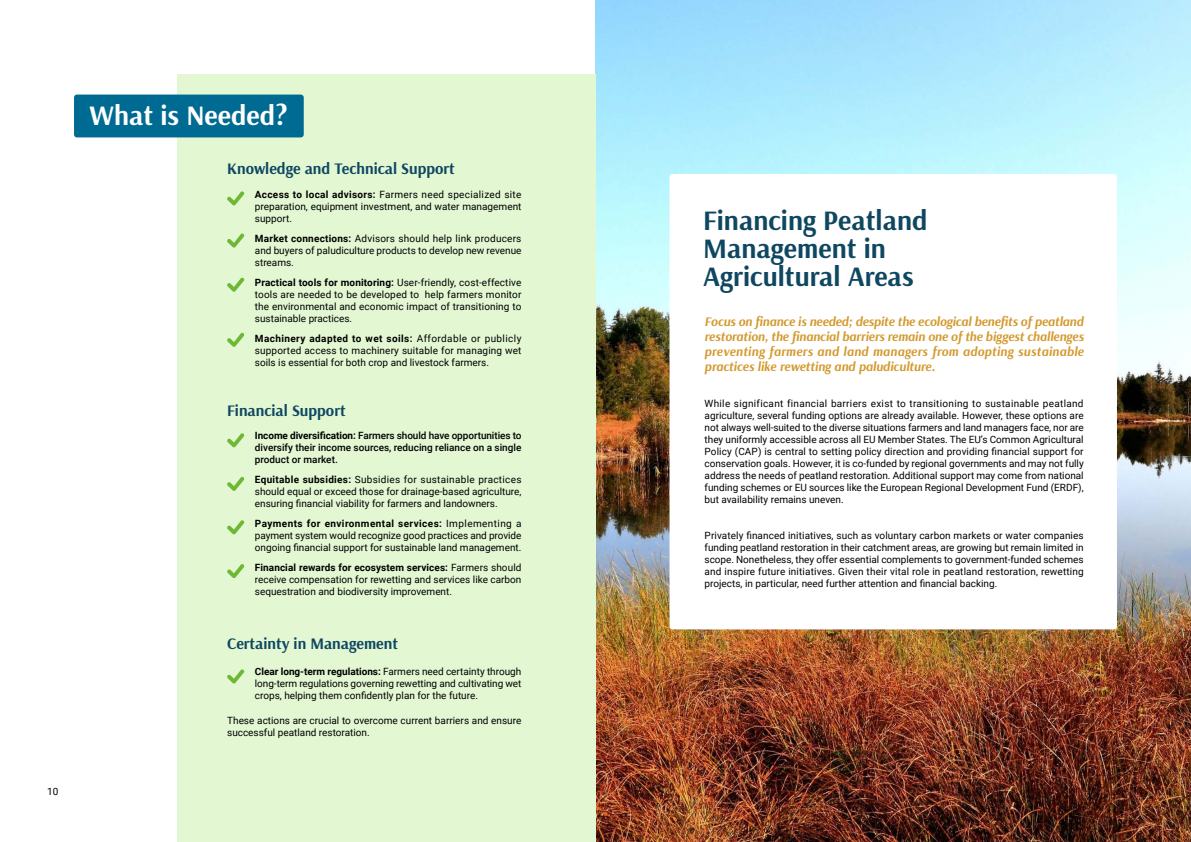
<style>
.page{position:relative;width:1191px;height:842px;background:#fff}
.page>*{position:absolute;margin:0;border:0;box-sizing:border-box;transform-origin:0 0}
.t1{font:700 28px/28px "Arsenal";color:#0f4761}
.t2{font:700 28px "Arsenal";color:#fff}
.t3{font:700 16px "Arsenal";color:#0f4761}
.t4{font:italic 700 13px/15px "Arsenal";color:#d39a30;text-align:justify}
.t5{font:10px/12px "Roboto";color:#000;text-align:justify}
.t6{font:500 10px/12px "Roboto";color:#000;text-align:justify}
.s1{font-weight:700}
</style>
<div class="page">
<img style="left:595px;top:0;width:596px;height:842px">
<div style="left:669px;top:174px;width:448px;height:455px;background:#fff;border-radius:3px"></div>
<div style="left:177px;top:74px;width:418px;height:768px;background:#e2f7d2"></div>
<svg style="left:227px;top:191px;width:17px;height:14px"></svg>
<svg style="left:227px;top:234px;width:17px;height:14px"></svg>
<svg style="left:227px;top:278px;width:17px;height:14px"></svg>
<svg style="left:227px;top:333px;width:17px;height:14px"></svg>
<svg style="left:227px;top:433px;width:17px;height:14px"></svg>
<svg style="left:227px;top:477px;width:17px;height:14px"></svg>
<svg style="left:227px;top:520px;width:17px;height:14px"></svg>
<svg style="left:227px;top:564px;width:17px;height:14px"></svg>
<svg style="left:227px;top:669px;width:17px;height:14px"></svg>
<div style="left:74px;top:95px;width:230px;height:42px;background:#006b92;border-radius:3px"></div>
<p class="t5" style="left:47px;top:785px;width:13px">10</p>
<h1 class="t2" style="left:90px;top:96px;width:199px">What is Needed?</h1>
<h2 class="t3" style="left:227px;top:158px;width:229px">Knowledge and Technical Support</h2>
<p class="t5" style="left:255px;top:188px;width:268px"><span class="s1">Access to local advisors:</span> Farmers need specialized site preparation, equipment investment, and water management support.</p>
<p class="t5" style="left:255px;top:232px;width:268px"><span class="s1">Market connections:</span> Advisors should help link producers and buyers of paludiculture products to develop new revenue streams.</p>
<p class="t5" style="left:255px;top:276px;width:268px"><span class="s1">Practical tools for monitoring:</span> User-friendly, cost-effective tools are needed to be developed to help farmers monitor the environmental and economic impact of transitioning to sustainable practices.</p>
<p class="t5" style="left:255px;top:332px;width:268px"><span class="s1">Machinery adapted to wet soils:</span> Affordable or publicly supported access to machinery suitable for managing wet soils is essential for both crop and livestock farmers.</p>
<h2 class="t3" style="left:227px;top:399px;width:120px">Financial Support</h2>
<p class="t6" style="left:255px;top:429px;width:268px"><span class="s1">Income diversification:</span> Farmers should have opportunities to diversify their income sources, reducing reliance on a single product or market.</p>
<p class="t5" style="left:255px;top:473px;width:268px"><span class="s1">Equitable subsidies:</span> Subsidies for sustainable practices should equal or exceed those for drainage-based agriculture, ensuring financial viability for farmers and landowners.</p>
<p class="t5" style="left:255px;top:517px;width:268px"><span class="s1">Payments for environmental services:</span> Implementing a payment system would recognize good practices and provide ongoing financial support for sustainable land management.</p>
<p class="t5" style="left:255px;top:561px;width:268px"><span class="s1">Financial rewards for ecosystem services:</span> Farmers should receive compensation for rewetting and services like carbon sequestration and biodiversity improvement.</p>
<h2 class="t3" style="left:227px;top:632px;width:172px">Certainty in Management</h2>
<p class="t5" style="left:255px;top:665px;width:268px"><span class="s1">Clear long-term regulations:</span> Farmers need certainty through long-term regulations governing rewetting and cultivating wet crops, helping them confidently plan for the future.</p>
<p class="t5" style="left:227px;top:714px;width:296px">These actions are crucial to overcome current barriers and ensure successful peatland restoration.</p>
<h1 class="t1" style="left:703px;top:206px;width:226px">Financing Peatland<br>Management in<br>Agricultural Areas</h1>
<p class="t4" style="left:704px;top:314px;width:381px">Focus on finance is needed; despite the ecological benefits of peatland restoration, the financial barriers remain one of the biggest challenges preventing farmers and land managers from adopting sustainable practices like rewetting and paludiculture.</p>
<p class="t5" style="left:704px;top:397px;width:380px">While significant financial barriers exist to transitioning to sustainable peatland agriculture, several funding options are already available. However, these options are not always well-suited to the diverse situations farmers and land managers face, nor are they uniformly accessible across all EU Member States. The EU’s Common Agricultural Policy (CAP) is central to setting policy direction and providing financial support for conservation goals. However, it is co-funded by regional governments and may not fully address the needs of peatland restoration. Additional support may come from national funding schemes or EU sources like the European Regional Development Fund (ERDF), but availability remains uneven.</p>
<p class="t5" style="left:704px;top:529px;width:380px">Privately financed initiatives, such as voluntary carbon markets or water companies funding peatland restoration in their catchment areas, are growing but remain limited in scope. Nonetheless, they offer essential complements to government-funded schemes and inspire future initiatives. Given their vital role in peatland restoration, rewetting projects, in particular, need further attention and financial backing.</p>
<p class="t5" style="left:1132px;top:784px;width:13px">11</p>
</div>
